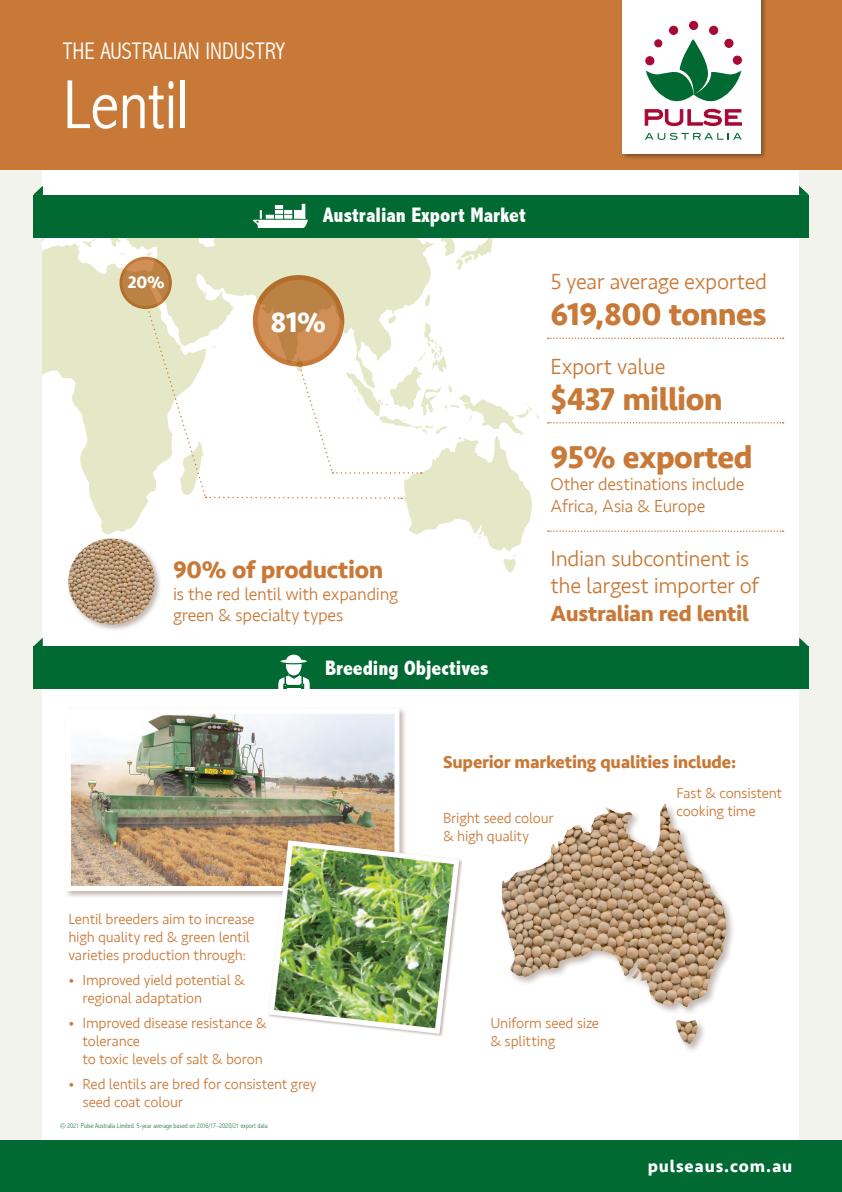
<style>
.page{position:relative;width:842px;height:1192px;background:#f3f3ed}
.page>*{position:absolute;margin:0;border:0;box-sizing:border-box;transform-origin:0 0}
.t1{font:300 condensed 70px "Abadi";color:#fff}
._2__Body_Copy{font:700 32.5px "Seravek";letter-spacing:-.015em;color:#c87937}
._2__Body_Copy-2{font:700 29.2px "Seravek";color:#fff}
._2__Body_Copy-3{font:700 25px "Seravek";letter-spacing:-.015em;color:#c87937}
.t2{font:300 condensed 24px "Abadi";color:#fff}
._2__Body_Copy-4{font:300 22.5px/27.5px "Seravek";letter-spacing:-.02em;color:#c87937}
.t3{font:800 condensed 21px "Abadi";color:#fff}
._2__Body_Copy-5{font:300 18px/21.6px "Seravek";letter-spacing:-.015em;color:#c87937}
._2__Body_Copy-6{font:700 18px "Seravek";letter-spacing:-.01em;color:#c87937}
._2__Body_Copy-7{font:700 17.5px "Seravek";letter-spacing:.05em;color:#fff}
._2__Body_Copy-8{font:300 15px/18px "Seravek";letter-spacing:-.015em;color:#c87937}
.t4{font:300 condensed 7px "Abadi";letter-spacing:-.005em;color:#36804f}
.s1{font-weight:700}
</style>
<div class="page">
<div style="left:43px;top:170px;width:756px;height:971px;background:#fff"></div>
<div style="left:33px;top:646px;width:775px;height:43px;background:#016a32"></div>
<svg style="left:799px;top:638px;width:9px;height:8px"></svg>
<svg style="left:278px;top:655px;width:32px;height:34px"></svg>
<svg style="left:43px;top:238px;width:497px;height:296px;fill:#e4e8c7"></svg>
<svg style="left:83px;top:240px;width:9px;height:7px"></svg>
<svg style="left:119px;top:253px;width:7px;height:2px"></svg>
<svg style="left:146px;top:252px;width:7px;height:4px"></svg>
<svg style="left:34px;top:638px;width:9px;height:8px"></svg>
<div style="left:0;top:0;width:842px;height:170px;background:#c87937"></div>
<div style="left:0;top:1141px;width:842px;height:51px;background:#016a32"></div>
<div style="left:620px;top:0;width:148px;height:160px;background:#231f20;opacity:.5"></div>
<div style="left:622px;top:0;width:139px;height:154px;background:#fff"></div>
<div style="left:689px;top:21px;width:9px;height:9px;background:#a90a35;border-radius:50%"></div>
<div style="left:689px;top:21px;width:9px;height:9px;border:1px solid #a80331;border-radius:50%"></div>
<div style="left:710px;top:26px;width:8px;height:8px;background:#a90a35;border-radius:50%"></div>
<div style="left:709px;top:26px;width:9px;height:9px;border:1px solid #a80331;border-radius:50%"></div>
<div style="left:669px;top:26px;width:9px;height:8px;background:#a90a35;border-radius:50%"></div>
<div style="left:669px;top:26px;width:9px;height:9px;border:1px solid #a80331;border-radius:50%"></div>
<svg style="left:645px;top:39px;width:97px;height:87px"></svg>
<svg style="left:645px;top:133px;width:97px;height:7px"></svg>
<div style="left:33px;top:195px;width:775px;height:42px;background:#016a32"></div>
<svg style="left:799px;top:186px;width:9px;height:9px"></svg>
<svg style="left:33px;top:186px;width:10px;height:9px"></svg>
<hr style="left:302px;top:204px;width:3px;height:15px;background:#fff">
<svg style="left:253px;top:205px;width:55px;height:23px"></svg>
<svg style="left:548px;top:530px;width:236px;height:2px"></svg>
<svg style="left:548px;top:422px;width:236px;height:2px"></svg>
<svg style="left:548px;top:338px;width:236px;height:1px"></svg>
<div style="left:67px;top:537px;width:95px;height:95px;background:#674e3f;opacity:.4"></div>
<img style="left:68px;top:539px;width:87px;height:85px">
<div style="left:64px;top:707px;width:343px;height:192px;background:#674e3f;opacity:.4"></div>
<img style="left:72px;top:715px;width:321px;height:170px">
<div style="left:66px;top:709px;width:333px;height:182px;border:5px solid #fff"></div>
<img style="left:266px;top:837px;width:196px;height:199px">
<svg style="left:121px;top:258px;width:49px;height:50px;fill:#ba8244"></svg>
<div style="left:119px;top:257px;width:53px;height:52px;border:3px solid #c87937;border-radius:50%"></div>
<svg style="left:255px;top:278px;width:87px;height:86px"></svg>
<div style="left:253px;top:275px;width:91px;height:91px;border:5px solid #c87937;border-radius:50%"></div>
<svg style="left:146px;top:295px;width:393px;height:278px"></svg>
<div style="left:499px;top:802px;width:237px;height:252px;background:#674e3f;opacity:.4"></div>
<img style="left:501px;top:803px;width:225px;height:241px">
<h3 class="t2" style="left:63px;top:37px;width:224px">THE AUSTRALIAN INDUSTRY</h3>
<h1 class="t1" style="left:63px;top:64px;width:209px">Chickpea</h1>
<h1 class="t1" style="left:63px;top:64px;width:127px">Lentil</h1>
<p class="_2__Body_Copy-7" style="left:128px;top:268px;width:39px">20%</p>
<h3 class="t3" style="left:323px;top:202px;width:204px">Australian Export Market</h3>
<p class="_2__Body_Copy-2" style="left:271px;top:298px;width:57px">81%</p>
<p class="_2__Body_Copy-3" style="left:173px;top:550px;width:212px">90% of production</p>
<p class="_2__Body_Copy-5" style="left:173px;top:583px;width:226px">is the red lentil with expanding green &amp; specialty types</p>
<h3 class="t3" style="left:325px;top:656px;width:165px">Breeding Objectives</h3>
<p class="_2__Body_Copy-4" style="left:551px;top:268px;width:218px">5 year average exported</p>
<p class="_2__Body_Copy" style="left:551px;top:288px;width:218px">619,800 tonnes</p>
<p class="_2__Body_Copy-4" style="left:551px;top:353px;width:116px">Export value</p>
<p class="_2__Body_Copy" style="left:551px;top:373px;width:174px">$437 million</p>
<p class="_2__Body_Copy" style="left:551px;top:431px;width:204px">95% exported</p>
<p class="_2__Body_Copy-5" style="left:551px;top:474px;width:195px">Other destinations include<br>Africa, Asia &amp; Europe</p>
<p class="_2__Body_Copy-4" style="left:551px;top:545px;width:210px">Indian subcontinent is the largest importer of<br><span class="s1">Australian red lentil</span></p>
<p class="_2__Body_Copy-6" style="left:443px;top:748px;width:295px">Superior marketing qualities include:</p>
<p class="_2__Body_Copy-8" style="left:68px;top:910px;width:188px">Lentil breeders aim to increase high quality red &amp; green lentil varieties production through:</p>
<p class="_2__Body_Copy-8" style="left:83px;top:971px;width:164px;text-indent:-14px">• Improved yield potential &amp; regional adaptation</p>
<p class="_2__Body_Copy-8" style="left:83px;top:1014px;width:186px;text-indent:-14px">• Improved disease resistance &amp; tolerance<br>to toxic levels of salt &amp; boron</p>
<p class="_2__Body_Copy-8" style="left:83px;top:1075px;width:235px;text-indent:-14px">• Red lentils are bred for consistent grey seed coat colour</p>
<p class="t4" style="left:60px;top:1122px;width:209px">© 2021 Pulse Australia Limited. 5-year average based on 2016/17–2020/21 export data</p>
<p class="_2__Body_Copy-8" style="left:443px;top:810px;width:112px">Bright seed colour &amp; high quality</p>
<p class="_2__Body_Copy-8" style="left:677px;top:785px;width:107px">Fast &amp; consistent cooking time</p>
<p class="_2__Body_Copy-8" style="left:490px;top:1015px;width:110px">Uniform seed size &amp; splitting</p>
<p class="_2__Body_Copy-7" style="left:648px;top:1152px;width:146px">pulseaus.com.au</p>
</div>
